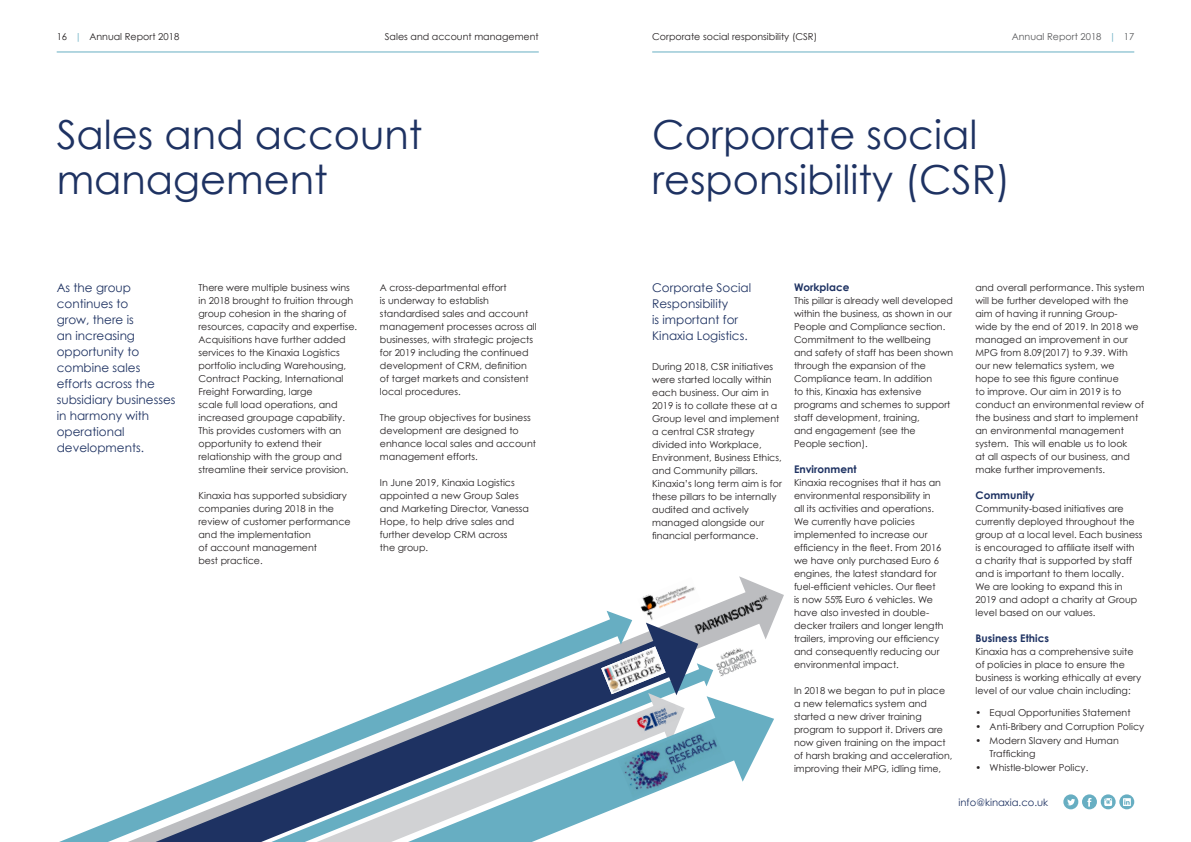
<style>
.page{position:relative;width:1191px;height:842px;background:#fff}
.page>*{position:absolute;margin:0;border:0;box-sizing:border-box;transform-origin:0 0}
.t1{font:40px/45px "Century Gothic";color:#1e3262}
.t2{font:12px/16px "Century Gothic";color:#1e3262}
.t3{font:700 10.5px "Century Gothic";color:#1e3262}
.t4{font:10px "Century Gothic";color:#1e3262}
.t5{font:9.5px/13px "Century Gothic";color:#231f20}
.t6{font:9.5px "Century Gothic";color:#57585a}
.s1{color:#67aec2}
</style>
<div class="page">
<div style="left:1063px;top:794px;width:15px;height:15px;background:#67aec2;border-radius:50%"></div>
<svg style="left:1067px;top:799px;width:8px;height:6px"></svg>
<div style="left:1082px;top:794px;width:15px;height:15px;background:#67aec2;border-radius:50%"></div>
<svg style="left:1087px;top:798px;width:4px;height:8px"></svg>
<svg style="left:1100px;top:794px;width:15px;height:15px"></svg>
<svg style="left:1104px;top:798px;width:8px;height:8px"></svg>
<svg style="left:1119px;top:794px;width:15px;height:15px"></svg>
<svg style="left:1123px;top:798px;width:7px;height:8px"></svg>
<hr style="left:652px;top:51px;width:482px;height:1px;background:#67aec2">
<hr style="left:57px;top:51px;width:482px;height:1px;background:#67aec2">
<svg style="left:632px;top:576px;width:152px;height:111px"></svg>
<svg style="left:59px;top:611px;width:573px;height:231px"></svg>
<svg style="left:156px;top:623px;width:542px;height:219px"></svg>
<svg style="left:408px;top:696px;width:366px;height:146px"></svg>
<img style="left:618px;top:723px;width:108px;height:75px">
<img style="left:635px;top:702px;width:45px;height:32px">
<img style="left:689px;top:591px;width:85px;height:47px">
<img style="left:713px;top:643px;width:45px;height:34px">
<img style="left:601px;top:646px;width:64px;height:48px">
<p class="t5" style="left:57px;top:30px;width:124px">16 <span class="s1">|</span> Annual Report 2018</p>
<p class="t5" style="left:385px;top:30px;width:155px">Sales and account management</p>
<p class="t5" style="left:652px;top:30px;width:166px">Corporate social responsibility (CSR)</p>
<p class="t6" style="left:1011px;top:31px;width:124px">Annual Report 2018 <span class="s1">|</span> 17</p>
<h1 class="t1" style="left:57px;top:112px;width:367px">Sales and account management</h1>
<p class="t5" style="left:198px;top:280px;width:160px">There were multiple business wins in 2018 brought to fruition through group cohesion in the sharing of resources, capacity and expertise.<br>Acquisitions have further added services to the Kinaxia Logistics portfolio including Warehousing, Contract Packing, International Freight Forwarding, large<br>scale full load operations, and increased groupage capability.<br>This provides customers with an opportunity to extend their relationship with the group and streamline their service provision.</p>
<p class="t5" style="left:198px;top:488px;width:154px">Kinaxia has supported subsidiary companies during 2018 in the review of customer performance and the implementation<br>of account management<br>best practice.</p>
<p class="t2" style="left:57px;top:280px;width:120px">As the group continues to<br>grow, there is<br>an increasing opportunity to combine sales efforts across the subsidiary businesses in harmony with operational developments.</p>
<p class="t5" style="left:380px;top:281px;width:158px">A cross-departmental effort<br>is underway to establish standardised sales and account management processes across all businesses, with strategic projects for 2019 including the continued development of CRM, definition of target markets and consistent local procedures.</p>
<p class="t5" style="left:380px;top:410px;width:158px">The group objectives for business development are designed to enhance local sales and account management efforts.</p>
<p class="t5" style="left:380px;top:475px;width:151px">In June 2019, Kinaxia Logistics appointed a new Group Sales and Marketing Director, Vanessa<br>Hope, to help drive sales and further develop CRM across<br>the group.</p>
<h1 class="t1" style="left:652px;top:112px;width:360px">Corporate social responsibility (CSR)</h1>
<p class="t2" style="left:652px;top:280px;width:100px">Corporate Social<br>Responsibility<br>is important for<br>Kinaxia Logistics.</p>
<p class="t5" style="left:975px;top:281px;width:171px">and overall performance. This system will be further developed with the aim of having it running Group-<br>wide by the end of 2019. In 2018 we managed an improvement in our<br>MPG from 8.09(2017) to 9.39. With our new telematics system, we<br>hope to see this figure continue<br>to improve. Our aim in 2019 is to conduct an environmental review of the business and start to implement an environmental management system. This will enable us to look<br>at all aspects of our business, and make further improvements.</p>
<p class="t3" style="left:975px;top:488px;width:61px">Community</p>
<p class="t5" style="left:975px;top:502px;width:169px">Community-based initiatives are currently deployed throughout the group at a local level. Each business is encouraged to affiliate itself with a charity that is supported by staff and is important to them locally.<br>We are looking to expand this in 2019 and adopt a charity at Group level based on our values.</p>
<p class="t3" style="left:975px;top:631px;width:75px">Business Ethics</p>
<p class="t5" style="left:975px;top:645px;width:167px">Kinaxia has a comprehensive suite of policies in place to ensure the business is working ethically at every level of our value chain including:</p>
<p class="t5" style="left:975px;top:706px;width:157px">• Equal Opportunities Statement</p>
<p class="t5" style="left:975px;top:720px;width:170px">• Anti-Bribery and Corruption Policy</p>
<p class="t5" style="left:989px;top:734px;width:131px;text-indent:-14px">• Modern Slavery and Human<br>Trafficking</p>
<p class="t5" style="left:975px;top:761px;width:114px">• Whistle-blower Policy.</p>
<p class="t3" style="left:794px;top:281px;width:57px">Workplace</p>
<p class="t5" style="left:794px;top:294px;width:161px">This pillar is already well developed within the business, as shown in our<br>People and Compliance section.<br>Commitment to the wellbeing<br>and safety of staff has been shown through the expansion of the<br>Compliance team. In addition<br>to this, Kinaxia has extensive programs and schemes to support staff development, training,<br>and engagement (see the<br>People section).</p>
<p class="t3" style="left:794px;top:463px;width:64px">Environment</p>
<p class="t5" style="left:794px;top:476px;width:151px">Kinaxia recognises that it has an environmental responsibility in<br>all its activities and operations.<br>We currently have policies implemented to increase our efficiency in the fleet. From 2016 we have only purchased Euro 6 engines, the latest standard for fuel-efficient vehicles. Our fleet<br>is now 55% Euro 6 vehicles. We have also invested in double&shy;decker trailers and longer length trailers, improving our efficiency and consequently reducing our environmental impact.</p>
<p class="t5" style="left:794px;top:684px;width:160px">In 2018 we began to put in place a new telematics system and started a new driver training program to support it. Drivers are now given training on the impact of harsh braking and acceleration, improving their MPG, idling time,</p>
<p class="t5" style="left:652px;top:360px;width:131px">During 2018, CSR initiatives were started locally within each business. Our aim in<br>2019 is to collate these at a<br>Group level and implement a central CSR strategy divided into Workplace,<br>Environment, Business Ethics, and Community pillars.<br>Kinaxia’s long term aim is for these pillars to be internally audited and actively managed alongside our financial performance.</p>
<p class="t4" style="left:958px;top:796px;width:91px">info@kinaxia.co.uk</p>
</div>
